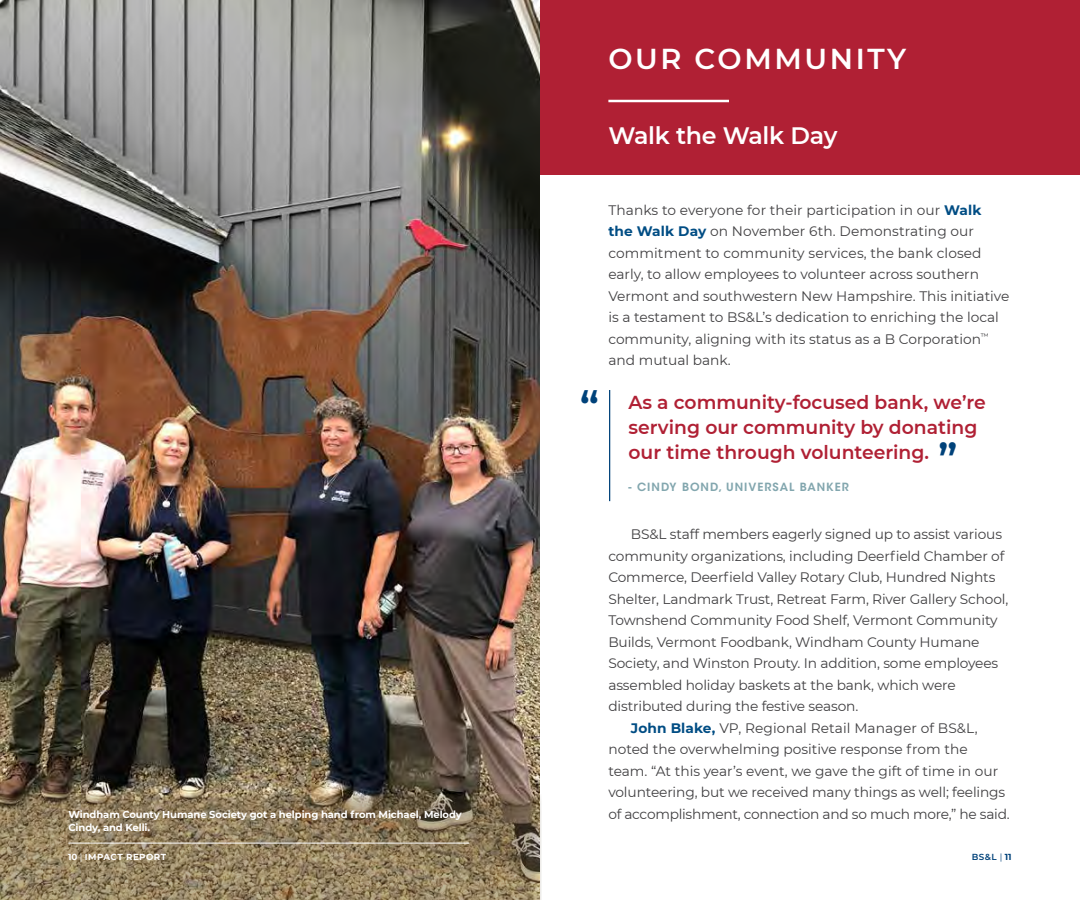
<style>
.page{position:relative;width:1080px;height:900px;background:#fff}
.page>*{position:absolute;margin:0;border:0;box-sizing:border-box;transform-origin:0 0}
.t1{font:600 42.5px "Montserrat";color:#00427a}
.t2{font:600 28.75px "Montserrat";letter-spacing:.09em;color:#fff}
.t3{font:600 23.75px "Montserrat";letter-spacing:-.01em;color:#fff}
.t4{font:600 18.75px/25px "Montserrat";color:#b02034}
.t5{font:13.75px/21.5px "Montserrat";letter-spacing:-.01em;color:#414042}
.t6{font:600 11.25px "ITC Avant Garde Std";letter-spacing:.09em;color:#82a6ae}
.t7{font:700 10px/13.8px "Montserrat";letter-spacing:-.01em;color:#fff}
.t8{font:700 8.75px "Montserrat";letter-spacing:.05em;color:#fff}
.t9{font:600 8.75px "Montserrat";color:#00427a}
.s1{font-weight:400}
.s2{font-weight:700;color:#004d84}
.s3{font-weight:700}
</style>
<div class="page">
<img style="left:0;top:0;width:540px;height:794px">
<div style="left:540px;top:0;width:540px;height:175px;background:#b02034"></div>
<hr style="left:608px;top:100px;width:121px;height:2px;background:#fff">
<hr style="left:609px;top:390px;width:1px;height:111px;background:#00427a">
<svg style="left:0;top:794px;width:542px;height:106px;background:#8c7b5c"></svg>
<hr style="left:68px;top:843px;width:401px;height:1px;background:#fff">
<p class="t7" style="left:68px;top:807px;width:395px">Windham County Humane Society got a helping hand from Michael, Melody<br>Cindy, and Kelli.</p>
<p class="t8" style="left:68px;top:851px;width:99px">10 <span class="s1">|</span> IMPACT REPORT</p>
<h2 class="t2" style="left:608px;top:38px;width:299px">OUR COMMUNITY</h2>
<h3 class="t3" style="left:608px;top:118px;width:231px">Walk the Walk Day</h3>
<p class="t5" style="left:608px;top:198px;width:403px">Thanks to everyone for their participation in our <span class="s2">Walk<br>the Walk Day</span> on November 6th. Demonstrating our commitment to community services, the bank closed early, to allow employees to volunteer across southern Vermont and southwestern New Hampshire. This initiative is a testament to BS&amp;L’s dedication to enriching the local community, aligning with its status as a B Corporation<sup>™ </sup>and mutual bank.</p>
<h1 class="t1" style="left:580px;top:376px;width:21px">“</h1>
<h3 class="t4" style="left:628px;top:389px;width:359px">As a community-focused bank, we’re serving our community by donating our time through volunteering.</h3>
<p class="t6" style="left:628px;top:480px;width:222px">- CINDY BOND, UNIVERSAL BANKER</p>
<h1 class="t1" style="left:938px;top:429px;width:21px">”</h1>
<p class="t5" style="left:631px;top:523px;width:373px">BS&amp;L staff members eagerly signed up to assist various</p>
<p class="t5" style="left:608px;top:544px;width:397px">community organizations, including Deerfield Chamber of</p>
<p class="t5" style="left:608px;top:566px;width:389px">Commerce, Deerfield Valley Rotary Club, Hundred Nights</p>
<p class="t5" style="left:608px;top:587px;width:401px">Shelter, Landmark Trust, Retreat Farm, River Gallery School,</p>
<p class="t5" style="left:608px;top:609px;width:391px">Townshend Community Food Shelf, Vermont Community</p>
<p class="t5" style="left:608px;top:630px;width:373px">Builds, Vermont Foodbank, Windham County Humane</p>
<p class="t5" style="left:608px;top:652px;width:391px">Society, and Winston Prouty. In addition, some employees</p>
<p class="t5" style="left:608px;top:673px;width:349px">assembled holiday baskets at the bank, which were</p>
<p class="t5" style="left:608px;top:695px;width:251px">distributed during the festive season.</p>
<p class="t5" style="left:631px;top:716px;width:348px"><span class="s2">John Blake,</span> VP, Regional Retail Manager of BS&amp;L,</p>
<p class="t5" style="left:608px;top:738px;width:361px">noted the overwhelming positive response from the</p>
<p class="t5" style="left:608px;top:759px;width:391px">team. “At this year’s event, we gave the gift of time in our</p>
<p class="t5" style="left:608px;top:781px;width:398px">volunteering, but we received many things as well; feelings</p>
<p class="t5" style="left:608px;top:803px;width:403px">of accomplishment, connection and so much more,” he said.</p>
<p class="t9" style="left:972px;top:851px;width:41px">BS&amp;L <span class="s1">|</span> <span class="s3">11</span></p>
</div>
